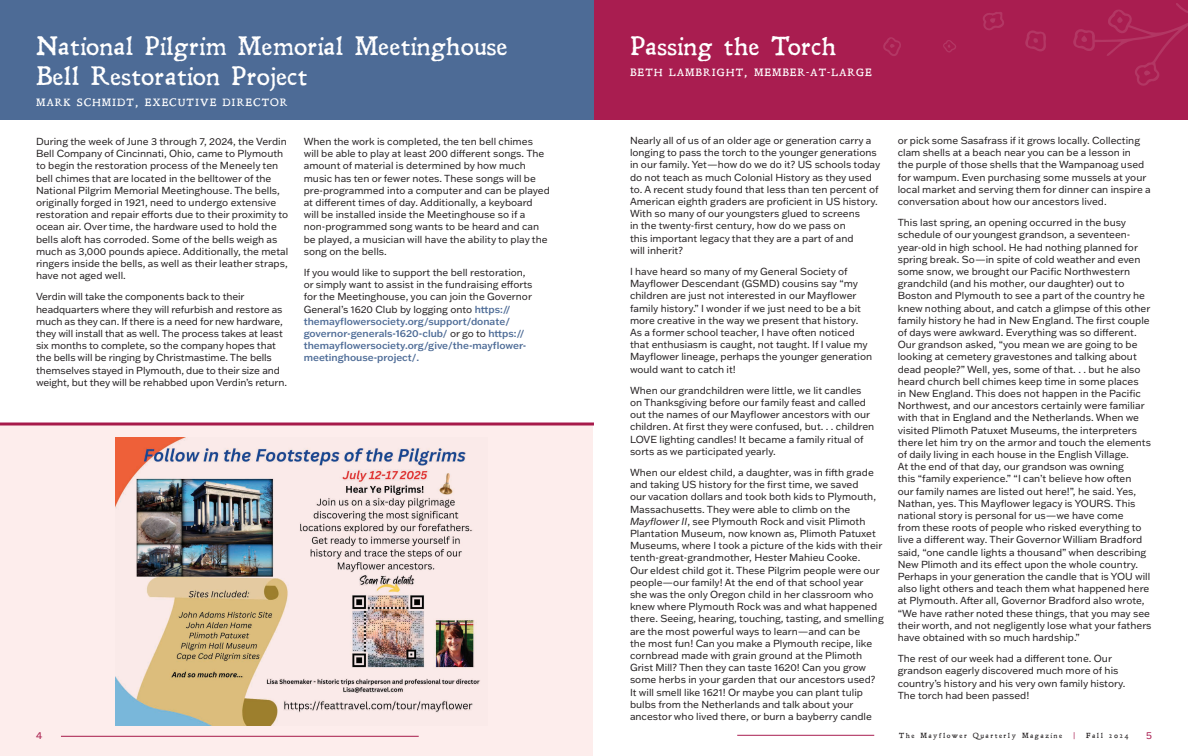
<style>
.page{position:relative;width:1188px;height:756px;background:#fff}
.page>*{position:absolute;margin:0;border:0;box-sizing:border-box;transform-origin:0 0}
.t1{font:25px/30px "Leander";letter-spacing:-.01em;color:#fff}
.t2{font:10px/12.2px "Franklin Gothic ATF";color:#231f20}
.t3{font:10px "Leander";letter-spacing:.08em;color:#fff}
.t4{font:10px "Franklin Gothic ATF";color:#a91d50}
.t5{font:7px "Leander";letter-spacing:.2em;color:#231f20}
.t6{font:7px "Franklin Gothic ATF";color:#a91d50}
.s1{font-weight:500;color:#4d6b96}
.s2{font-family:"Avenir LT Std";font-weight:500}
.s3{font-style:italic}
</style>
<div class="page">
<hr style="left:737px;top:735px;width:137px;height:1px;background:#a91d50">
<div style="left:0;top:423px;width:594px;height:333px;background:#fdedec"></div>
<div style="left:594px;top:0;width:594px;height:119px;background:#a91d50"></div>
<svg style="left:1073px;top:3px;width:115px;height:83px"></svg>
<svg style="left:1025px;top:30px;width:21px;height:22px"></svg>
<svg style="left:883px;top:37px;width:18px;height:19px"></svg>
<svg style="left:983px;top:12px;width:21px;height:18px"></svg>
<svg style="left:943px;top:40px;width:13px;height:13px"></svg>
<div style="left:0;top:0;width:594px;height:119px;background:#4d6b96"></div>
<img style="left:115px;top:438px;width:365px;height:287px">
<svg style="left:0;top:422px;width:594px;height:4px;background:#bc5175"></svg>
<h1 class="t1" style="left:36px;top:31px;width:473px">National Pilgrim Memorial Meetinghouse<br>Bell Restoration Project</h1>
<p class="t3" style="left:36px;top:96px;width:253px">MARK SCHMIDT, EXECUTIVE DIRECTOR</p>
<p class="t2" style="left:36px;top:135px;width:254px">During the week of June 3 through 7, 2024, the Verdin Bell Company of Cincinnati, Ohio, came to Plymouth to begin the restoration process of the Meneely ten bell chimes that are located in the belltower of the National Pilgrim Memorial Meetinghouse. The bells, originally forged in 1921, need to undergo extensive restoration and repair efforts due to their proximity to ocean air. Over time, the hardware used to hold the bells aloft has corroded. Some of the bells weigh as much as 3,000 pounds apiece. Additionally, the metal ringers inside the bells, as well as their leather straps, have not aged well.</p>
<p class="t2" style="left:36px;top:290px;width:253px">Verdin will take the components back to their headquarters where they will refurbish and restore as much as they can. If there is a need for new hardware, they will install that as well. The process takes at least six months to complete, so the company hopes that the bells will be ringing by Christmastime. The bells themselves stayed in Plymouth, due to their size and weight, but they will be rehabbed upon Verdin’s return.</p>
<p class="t2" style="left:304px;top:135px;width:248px">When the work is completed, the ten bell chimes will be able to play at least 200 different songs. The amount of material is determined by how much music has ten or fewer notes. These songs will be pre-programmed into a computer and can be played at different times of day. Additionally, a keyboard will be installed inside the Meetinghouse so if a non-programmed song wants to be heard and can be played, a musician will have the ability to play the song on the bells.</p>
<p class="t2" style="left:304px;top:266px;width:230px">If you would like to support the bell restoration, or simply want to assist in the fundraising efforts for the Meetinghouse, you can join the Governor General’s 1620 Club by logging onto <span class="s1">https:// themayflowersociety.org/support/donate/ governor-generals-1620-club/</span> or go to <span class="s1">https:// themayflowersociety.org/give/the-mayflower&shy;meetinghouse-project/.</span></p>
<h1 class="t1" style="left:630px;top:31px;width:208px">Passing the Torch</h1>
<p class="t3" style="left:630px;top:66px;width:243px">BETH LAMBRIGHT, MEMBER<span class="s2">-</span>AT<span class="s2">-</span>LARGE</p>
<p class="t2" style="left:630px;top:134px;width:252px">Nearly all of us of an older age or generation carry a longing to pass the torch to the younger generations in our family. Yet—how do we do it? US schools today do not teach as much Colonial History as they used to. A recent study found that less than ten percent of American eighth graders are proficient in US history.<br>With so many of our youngsters glued to screens<br>in the twenty-first century, how do we pass on<br>this important legacy that they are a part of and<br>will inherit?</p>
<p class="t2" style="left:630px;top:265px;width:244px">I have heard so many of my General Society of Mayflower Descendant (GSMD) cousins say “my children are just not interested in our Mayflower family history.” I wonder if we just need to be a bit more creative in the way we present that history.<br>As a former school teacher, I have often noticed that enthusiasm is caught, not taught. If I value my Mayflower lineage, perhaps the younger generation would want to catch it!</p>
<p class="t2" style="left:630px;top:384px;width:246px">When our grandchildren were little, we lit candles on Thanksgiving before our family feast and called out the names of our Mayflower ancestors with our children. At first they were confused, but. . . children LOVE lighting candles! It became a family ritual of sorts as we participated yearly.</p>
<p class="t2" style="left:630px;top:466px;width:255px">When our eldest child, a daughter, was in fifth grade and taking US history for the first time, we saved<br>our vacation dollars and took both kids to Plymouth, Massachusetts. They were able to climb on the <span class="s3">Mayflower II</span>, see Plymouth Rock and visit Plimoth Plantation Museum, now known as, Plimoth Patuxet Museums, where I took a picture of the kids with their tenth-great-grandmother, Hester Mahieu Cooke.<br>Our eldest child got it. These Pilgrim people were our people—our family! At the end of that school year<br>she was the only Oregon child in her classroom who knew where Plymouth Rock was and what happened there. Seeing, hearing, touching, tasting, and smelling are the most powerful ways to learn—and can be<br>the most fun! Can you make a Plymouth recipe, like cornbread made with grain ground at the Plimoth Grist Mill? Then they can taste 1620! Can you grow some herbs in your garden that our ancestors used?<br>It will smell like 1621! Or maybe you can plant tulip bulbs from the Netherlands and talk about your ancestor who lived there, or burn a bayberry candle</p>
<p class="t2" style="left:898px;top:134px;width:255px">or pick some Sasafrass if it grows locally. Collecting clam shells at a beach near you can be a lesson in<br>the purple of those shells that the Wampanoag used for wampum. Even purchasing some mussels at your local market and serving them for dinner can inspire a conversation about how our ancestors lived.</p>
<p class="t2" style="left:898px;top:216px;width:255px">This last spring, an opening occurred in the busy schedule of our youngest grandson, a seventeen&shy;year-old in high school. He had nothing planned for spring break. So—in spite of cold weather and even some snow, we brought our Pacific Northwestern grandchild (and his mother, our daughter) out to Boston and Plymouth to see a part of the country he knew nothing about, and catch a glimpse of this other family history he had in New England. The first couple of days were awkward. Everything was so different.<br>Our grandson asked, “you mean we are going to be looking at cemetery gravestones and talking about dead people?” Well, yes, some of that. . . but he also heard church bell chimes keep time in some places<br>in New England. This does not happen in the Pacific Northwest, and our ancestors certainly were familiar with that in England and the Netherlands. When we visited Plimoth Patuxet Museums, the interpreters there let him try on the armor and touch the elements of daily living in each house in the English Village.<br>At the end of that day, our grandson was owning<br>this “family experience.” “I can’t believe how often<br>our family names are listed out here!”, he said. Yes, Nathan, yes. This Mayflower legacy is YOURS. This national story is personal for us—we have come<br>from these roots of people who risked everything to live a different way. Their Governor William Bradford said, “one candle lights a thousand” when describing New Plimoth and its effect upon the whole country.<br>Perhaps in your generation the candle that is YOU will also light others and teach them what happened here at Plymouth. After all, Governor Bradford also wrote, “We have rather noted these things, that you may see their worth, and not negligently lose what your fathers have obtained with so much hardship.”</p>
<p class="t2" style="left:898px;top:652px;width:229px">The rest of our week had a different tone. Our grandson eagerly discovered much more of his country’s history and his very own family history.<br>The torch had been passed!</p>
<p class="t4" style="left:36px;top:729px;width:8px">4</p>
<p class="t5" style="left:899px;top:731px;width:165px">The Mayflower Quarterly Magazine</p>
<p class="t6" style="left:1073px;top:730px;width:4px">|</p>
<p class="t5" style="left:1086px;top:731px;width:44px">Fall 2024</p>
<p class="t4" style="left:1146px;top:729px;width:7px">5</p>
</div>
